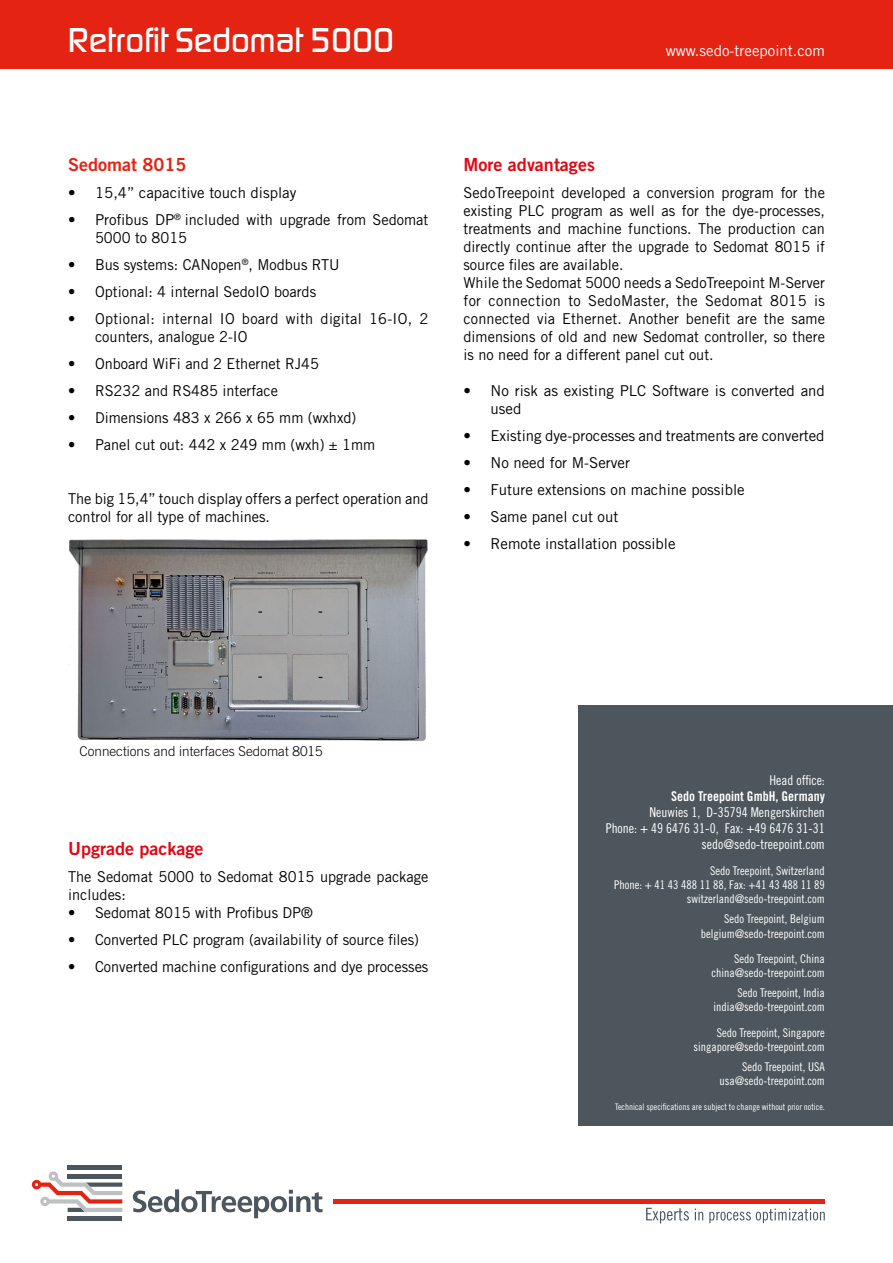
<style>
.page{position:relative;width:893px;height:1263px;background:#fff}
.page>*{position:absolute;margin:0;border:0;box-sizing:border-box;transform-origin:0 0}
.t1{font:500 36px "Digital Sans EF";color:#fff}
.t2{font:18px "Trade Gothic LT Std Bd 2";color:#e30613}
.t3{font:18px "Trade Gothic LT Std Bd 2";color:#e42313}
.t4{font:15px/18px "Trade Gothic LT Std";color:#000}
.t5{font:15px/18px "Trade Gothic LT Std";letter-spacing:.02em;color:#000}
.t6{font:15px "Trade Gothic LT Std";color:#fff}
.t7{font:13.5px/16.2px "Trade Gothic LT Std Cn 18";color:#fff;text-align:right}
.t8{font:300 13.5px "Trade Gothic LT Std";color:#000}
.t9{font:13.5px "Trade Gothic LT Std Bd Cn 20";color:#fff}
.t10{font:12px/14.4px "Trade Gothic LT Std Cn 18";color:#fff;text-align:right}
.t11{font:9px "Trade Gothic LT Std Cn 18";color:#fff}
</style>
<div class="page">
<div style="left:0;top:0;width:893px;height:68px;background:#e42313"></div>
<hr style="left:68px;top:1216px;width:54px;height:4px;background:#4c565c">
<hr style="left:68px;top:1166px;width:54px;height:4px;background:#4c565c">
<hr style="left:333px;top:1199px;width:492px;height:4px;background:#e42313">
<svg style="left:32px;top:1171px;width:90px;height:41px"></svg>
<svg style="left:133px;top:1189px;width:190px;height:29px"></svg>
<svg style="left:646px;top:1208px;width:43px;height:15px"></svg>
<svg style="left:695px;top:1208px;width:8px;height:12px"></svg>
<svg style="left:709px;top:1208px;width:116px;height:15px"></svg>
<div style="left:578px;top:705px;width:315px;height:421px;background:#4c565c"></div>
<img style="left:69px;top:537px;width:359px;height:204px">
<h1 class="t1" style="left:68px;top:19px;width:328px">Retrofit Sedomat 5000</h1>
<p class="t6" style="left:666px;top:42px;width:161px">www.sedo-treepoint.com</p>
<p class="t3" style="left:68px;top:153px;width:120px">Sedomat 8015</p>
<p class="t4" style="left:68px;top:183px;width:230px">• 15,4’’ capacitive touch display</p>
<p class="t4" style="left:95px;top:210px;width:335px;text-indent:-27px">• Profibus DP<sup>®</sup> included with upgrade from Sedomat<br>5000 to 8015</p>
<p class="t4" style="left:68px;top:255px;width:273px">• Bus systems: CANopen<sup>®</sup>, Modbus RTU</p>
<p class="t4" style="left:68px;top:282px;width:250px">• Optional: 4 internal SedoIO boards</p>
<p class="t5" style="left:95px;top:309px;width:335px;text-indent:-27px">• Optional: internal IO board with digital 16-IO, 2 counters, analogue 2-IO</p>
<p class="t4" style="left:68px;top:354px;width:253px">• Onboard WiFi and 2 Ethernet RJ45</p>
<p class="t4" style="left:68px;top:381px;width:212px">• RS232 and RS485 interface</p>
<p class="t4" style="left:68px;top:408px;width:290px">• Dimensions 483 x 266 x 65 mm (wxhxd)</p>
<p class="t4" style="left:68px;top:435px;width:309px">• Panel cut out: 442 x 249 mm (wxh) ± 1mm</p>
<p class="t4" style="left:68px;top:489px;width:362px">The big 15,4’’ touch display offers a perfect operation and control for all type of machines.</p>
<p class="t2" style="left:463px;top:153px;width:133px">More advantages</p>
<p class="t4" style="left:463px;top:183px;width:363px">SedoTreepoint developed a conversion program for the existing PLC program as well as for the dye-processes, treatments and machine functions. The production can directly continue after the upgrade to Sedomat 8015 if source files are available.<br>While the Sedomat 5000 needs a SedoTreepoint M-Server for connection to SedoMaster, the Sedomat 8015 is connected via Ethernet. Another benefit are the same dimensions of old and new Sedomat controller, so there is no need for a different panel cut out.</p>
<p class="t4" style="left:490px;top:381px;width:336px;text-indent:-27px">• No risk as existing PLC Software is converted and used</p>
<p class="t4" style="left:463px;top:426px;width:363px">• Existing dye-processes and treatments are converted</p>
<p class="t4" style="left:463px;top:453px;width:168px">• No need for M-Server</p>
<p class="t4" style="left:463px;top:480px;width:283px">• Future extensions on machine possible</p>
<p class="t4" style="left:463px;top:507px;width:156px">• Same panel cut out</p>
<p class="t4" style="left:463px;top:534px;width:213px">• Remote installation possible</p>
<p class="t8" style="left:80px;top:743px;width:245px">Connections and interfaces Sedomat 8015</p>
<p class="t2" style="left:68px;top:837px;width:137px">Upgrade package</p>
<p class="t4" style="left:68px;top:867px;width:362px">The Sedomat 5000 to Sedomat 8015 upgrade package includes:</p>
<p class="t4" style="left:68px;top:903px;width:246px">• Sedomat 8015 with Profibus DP®</p>
<p class="t4" style="left:68px;top:930px;width:353px">• Converted PLC program (availability of source files)</p>
<p class="t4" style="left:68px;top:957px;width:362px">• Converted machine configurations and dye processes</p>
<p class="t7" style="left:769px;top:771px;width:57px">Head office:</p>
<p class="t9" style="left:671px;top:788px;width:155px">Sedo Treepoint GmbH, Germany</p>
<p class="t7" style="left:606px;top:804px;width:221px">Neuwies 1, D-35794 Mengerskirchen<br>Phone: + 49 6476 31-0, Fax: +49 6476 31-31 sedo@sedo-treepoint.com</p>
<p class="t10" style="left:614px;top:863px;width:212px">Sedo Treepoint, Switzerland<br>Phone: + 41 43 488 11 88, Fax: +41 43 488 11 89 switzerland@sedo-treepoint.com</p>
<p class="t10" style="left:701px;top:911px;width:126px">Sedo Treepoint, Belgium belgium@sedo-treepoint.com</p>
<p class="t10" style="left:711px;top:951px;width:115px">Sedo Treepoint, China china@sedo-treepoint.com</p>
<p class="t10" style="left:713px;top:985px;width:113px">Sedo Treepoint, India india@sedo-treepoint.com</p>
<p class="t10" style="left:693px;top:1025px;width:133px">Sedo Treepoint, Singapore singapore@sedo-treepoint.com</p>
<p class="t10" style="left:719px;top:1059px;width:107px">Sedo Treepoint, USA usa@sedo-treepoint.com</p>
<p class="t11" style="left:615px;top:1102px;width:211px">Technical specifications are subject to change without prior notice.</p>
</div>
